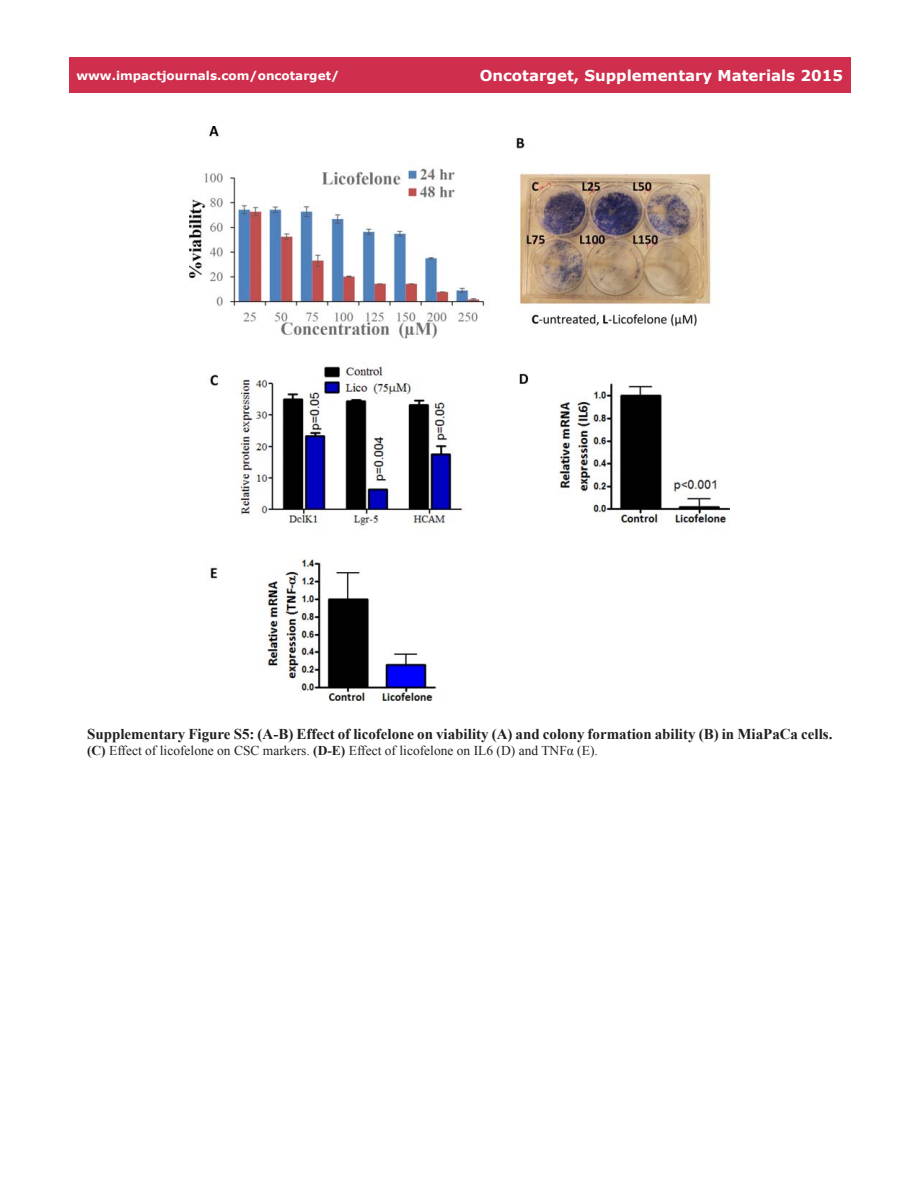
<style>
.page{position:relative;width:918px;height:1188px;background:#fff}
.page>*{position:absolute;margin:0;border:0;box-sizing:border-box;transform-origin:0 0}
.t1{font:700 15px "Times New Roman";color:#231f20}
.t2{font:700 15px "Verdana";color:#fff}
.t3{font:13.5px "Times New Roman";color:#231f20}
.t4{font:700 12px "Verdana";color:#fff}
.s1{font-weight:700}
</style>
<div class="page">
<div style="left:69px;top:57px;width:781px;height:36px;background:#cf2e4c"></div>
<img style="left:190px;top:127px;width:540px;height:574px">
<p class="t4" style="left:76px;top:67px;width:264px">www.impactjournals.com/oncotarget/</p>
<p class="t2" style="left:480px;top:65px;width:365px">Oncotarget, Supplementary Materials 2015</p>
<p class="t1" style="left:87px;top:723px;width:747px">Supplementary Figure S5: (A-B) Effect of licofelone on viability (A) and colony formation ability (B) in MiaPaCa cells.</p>
<p class="t3" style="left:87px;top:741px;width:512px"><span class="s1">(C)</span> Effect of licofelone on CSC markers. <span class="s1">(D-E)</span> Effect of licofelone on IL6 (D) and TNFα (E).</p>
</div>
